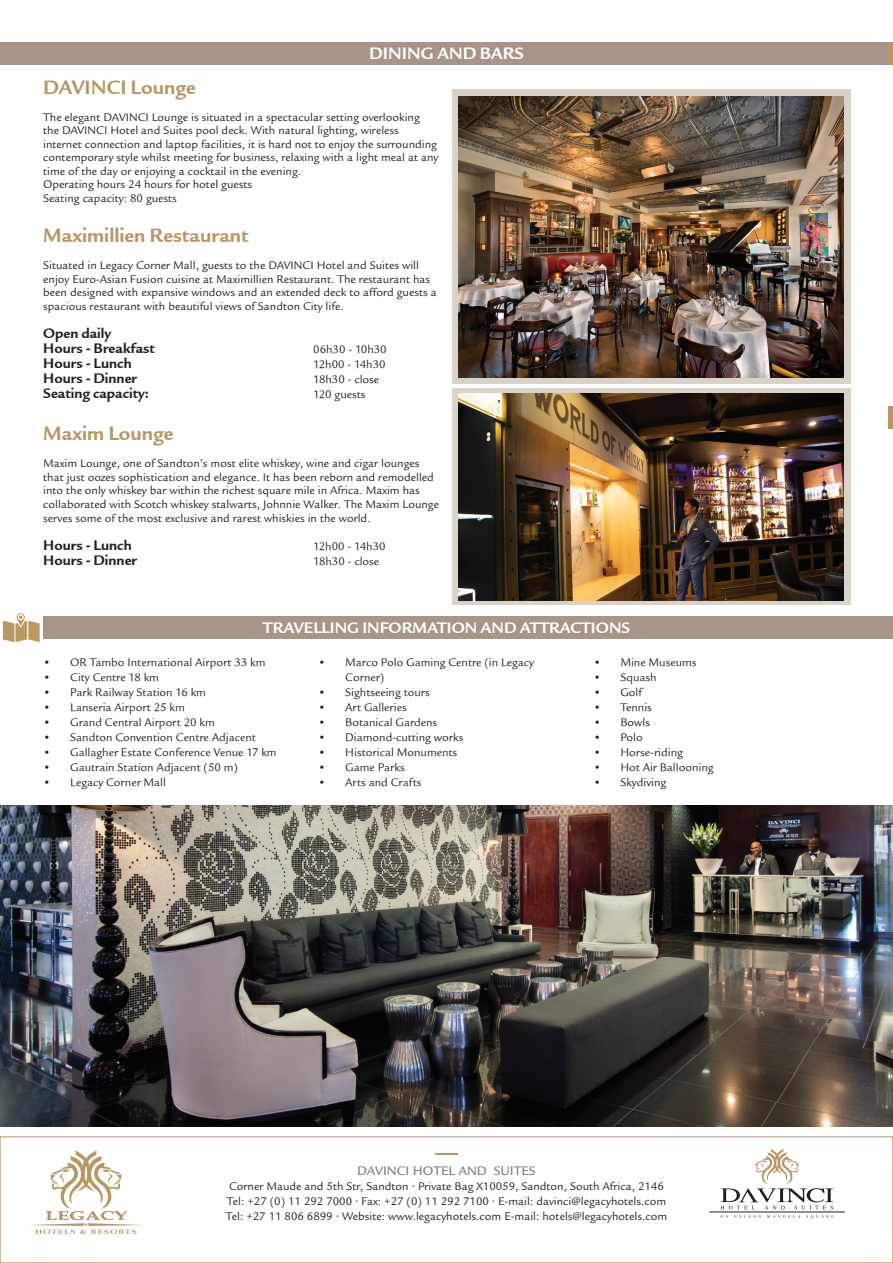
<style>
.page{position:relative;width:893px;height:1263px;background:#fff}
.page>*{position:absolute;margin:0;border:0;box-sizing:border-box;transform-origin:0 0}
.t1{font:21px "Legacy Sans ITCTT Bold";color:#b99764}
.t2{font:18px "Legacy Sans ITCTT Bold";color:#fff}
.t3{font:16.5px "Legacy Sans ITCTT Bold";color:#fff}
.t4{font:15px/15px "Legacy Sans ITCTT Bold";color:#231f20}
.t5{font:500 13.5px "Legacy Sans Std";color:#808285}
.t6{font:12px/13.5px "Legacy Sans Std";color:#231f20}
.t7{font:12px/15px "Legacy Sans ITCTT Book";color:#231f20}
</style>
<div class="page">
<div style="left:0;top:616px;width:893px;height:23px;background:#a79589"></div>
<div style="left:0;top:30px;width:43px;height:723px;background:#fff"></div>
<div style="left:0;top:1137px;width:893px;height:126px;border:1px solid #b99764"></div>
<svg style="left:27px;top:1150px;width:118px;height:84px"></svg>
<hr style="left:435px;top:1153px;width:23px;height:2px;background:#b99764">
<img style="left:0;top:805px;width:893px;height:322px">
<svg style="left:3px;top:613px;width:37px;height:29px"></svg>
<div style="left:888px;top:406px;width:5px;height:23px;background:#b99764"></div>
<div style="left:452px;top:89px;width:398px;height:295px;background:#d9d2c9"></div>
<div style="left:452px;top:388px;width:398px;height:217px;background:#d9d2c9"></div>
<img style="left:459px;top:96px;width:384px;height:282px">
<img style="left:459px;top:393px;width:384px;height:208px">
<div style="left:0;top:43px;width:893px;height:22px;background:#a79589"></div>
<div style="left:888px;top:43px;width:5px;height:22px;background:#b99764"></div>
<hr style="left:709px;top:1212px;width:136px;height:1px;background:#211e1e">
<svg style="left:720px;top:1215px;width:8px;height:3px"></svg>
<svg style="left:734px;top:1215px;width:27px;height:3px"></svg>
<svg style="left:767px;top:1215px;width:33px;height:3px"></svg>
<svg style="left:806px;top:1215px;width:27px;height:3px"></svg>
<svg style="left:720px;top:1149px;width:113px;height:60px"></svg>
<h2 class="t2" style="left:369px;top:43px;width:156px">DINING AND BARS</h2>
<h1 class="t1" style="left:43px;top:75px;width:154px">DAVINCI Lounge</h1>
<p class="t6" style="left:43px;top:111px;width:397px">The elegant DAVINCI Lounge is situated in a spectacular setting overlooking the DAVINCI Hotel and Suites pool deck. With natural lighting, wireless internet connection and laptop facilities, it is hard not to enjoy the surrounding contemporary style whilst meeting for business, relaxing with a light meal at any time of the day or enjoying a cocktail in the evening.<br>Operating hours 24 hours for hotel guests<br>Seating capacity: 80 guests</p>
<h1 class="t1" style="left:43px;top:224px;width:207px">Maximillien Restaurant</h1>
<p class="t6" style="left:43px;top:259px;width:395px">Situated in Legacy Corner Mall, guests to the DAVINCI Hotel and Suites will enjoy Euro-Asian Fusion cuisine at Maximillien Restaurant. The restaurant has been designed with expansive windows and an extended deck to afford guests a spacious restaurant with beautiful views of Sandton City life.</p>
<p class="t4" style="left:43px;top:326px;width:113px">Open daily<br>Hours - Breakfast</p>
<p class="t7" style="left:313px;top:342px;width:75px">06h30 - 10h30</p>
<p class="t4" style="left:43px;top:356px;width:90px">Hours - Lunch</p>
<p class="t7" style="left:313px;top:357px;width:74px">12h00 - 14h30</p>
<p class="t4" style="left:43px;top:371px;width:95px">Hours - Dinner</p>
<p class="t7" style="left:313px;top:372px;width:68px">18h30 - close</p>
<p class="t4" style="left:43px;top:386px;width:107px">Seating capacity:</p>
<p class="t7" style="left:313px;top:387px;width:54px">120 guests</p>
<h1 class="t1" style="left:43px;top:422px;width:132px">Maxim Lounge</h1>
<p class="t6" style="left:43px;top:457px;width:397px">Maxim Lounge, one of Sandton’s most elite whiskey, wine and cigar lounges that just oozes sophistication and elegance. It has been reborn and remodelled into the only whiskey bar within the richest square mile in Africa. Maxim has collaborated with Scotch whiskey stalwarts, Johnnie Walker. The Maxim Lounge serves some of the most exclusive and rarest whiskies in the world.</p>
<p class="t4" style="left:43px;top:538px;width:90px">Hours - Lunch</p>
<p class="t7" style="left:313px;top:539px;width:74px">12h00 - 14h30</p>
<p class="t4" style="left:43px;top:553px;width:95px">Hours - Dinner</p>
<p class="t7" style="left:313px;top:554px;width:68px">18h30 - close</p>
<h3 class="t3" style="left:263px;top:618px;width:369px">TRAVELLING INFORMATION AND ATTRACTIONS</h3>
<p class="t7" style="left:43px;top:655px;width:224px">• OR Tambo International Airport 33 km</p>
<p class="t7" style="left:43px;top:670px;width:117px">• City Centre 18 km</p>
<p class="t7" style="left:43px;top:685px;width:164px">• Park Railway Station 16 km</p>
<p class="t7" style="left:43px;top:700px;width:143px">• Lanseria Airport 25 km</p>
<p class="t7" style="left:43px;top:715px;width:173px">• Grand Central Airport 20 km</p>
<p class="t7" style="left:43px;top:730px;width:214px">• Sandton Convention Centre Adjacent</p>
<p class="t7" style="left:43px;top:745px;width:235px">• Gallagher Estate Conference Venue 17 km</p>
<p class="t7" style="left:43px;top:760px;width:196px">• Gautrain Station Adjacent (50 m)</p>
<p class="t7" style="left:43px;top:775px;width:124px">• Legacy Corner Mall</p>
<p class="t7" style="left:345px;top:655px;width:190px;text-indent:-27px">• Marco Polo Gaming Centre (in Legacy<br>Corner)</p>
<p class="t7" style="left:318px;top:685px;width:113px">• Sightseeing tours</p>
<p class="t7" style="left:318px;top:700px;width:90px">• Art Galleries</p>
<p class="t7" style="left:318px;top:715px;width:120px">• Botanical Gardens</p>
<p class="t7" style="left:318px;top:730px;width:147px">• Diamond-cutting works</p>
<p class="t7" style="left:318px;top:745px;width:140px">• Historical Monuments</p>
<p class="t7" style="left:318px;top:760px;width:88px">• Game Parks</p>
<p class="t7" style="left:318px;top:775px;width:105px">• Arts and Crafts</p>
<p class="t7" style="left:593px;top:655px;width:105px">• Mine Museums</p>
<p class="t7" style="left:593px;top:670px;width:65px">• Squash</p>
<p class="t7" style="left:593px;top:685px;width:50px">• Golf</p>
<p class="t7" style="left:593px;top:700px;width:60px">• Tennis</p>
<p class="t7" style="left:593px;top:715px;width:58px">• Bowls</p>
<p class="t7" style="left:593px;top:730px;width:51px">• Polo</p>
<p class="t7" style="left:593px;top:745px;width:91px">• Horse-riding</p>
<p class="t7" style="left:593px;top:760px;width:122px">• Hot Air Ballooning</p>
<p class="t7" style="left:593px;top:775px;width:74px">• Skydiving</p>
<p class="t5" style="left:357px;top:1162px;width:180px">DAVINCI HOTEL AND SUITES</p>
<p class="t6" style="left:226px;top:1178px;width:443px;line-height:15px">Corner Maude and 5th Str, Sandton • Private Bag X10059, Sandton, South Africa, 2146<br>Tel: +27 (0) 11 292 7000 • Fax: +27 (0) 11 292 7100 • E-mail: davinci@legacyhotels.com<br>Tel: +27 11 806 6899 • Website: www.legacyhotels.com E-mail: hotels@legacyhotels.com</p>
</div>
